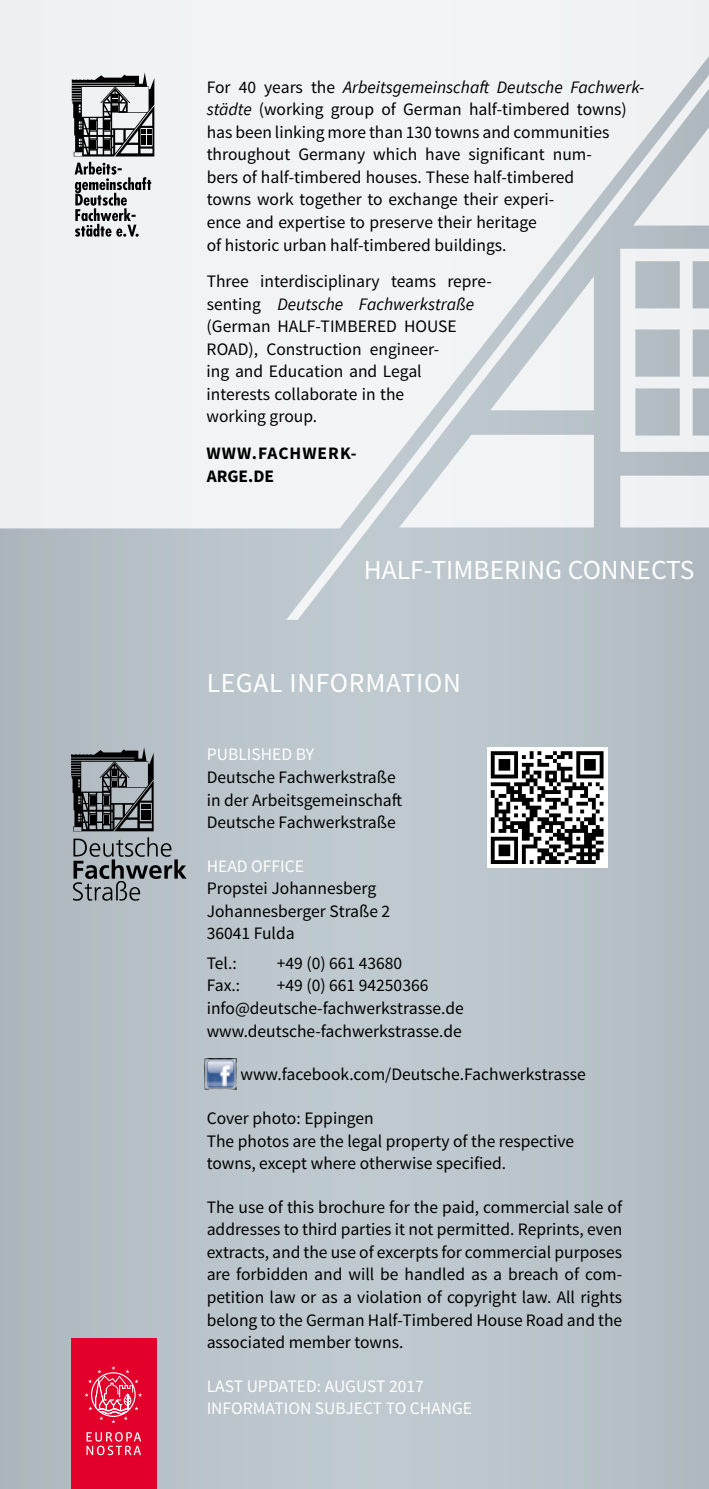
<style>
.page{position:relative;width:709px;height:1489px;background:#fff}
.page>*{position:absolute;margin:0;border:0;box-sizing:border-box;transform-origin:0 0}
.t1{font:27.5px "Source Sans Pro";color:#fff}
.t2{font:27.5px "Source Sans Pro";letter-spacing:.025em;color:#fff}
.t3{font:17.5px/22.5px "Source Sans Pro";color:#000}
.t4{font:17.5px "Source Sans Pro";color:#fff}
.t5{font:700 17.5px "Source Sans Pro";color:#000}
.s1{font-style:italic}
</style>
<div class="page">
<div style="left:0;top:0;width:709px;height:1488px;background:linear-gradient(to right,#b6c0c6,#bac4ca)"></div>
<div style="left:0;top:0;width:709px;height:528px;background:#f0f2f3"></div>
<svg style="left:71px;top:747px;width:116px;height:153px;background:#868e92"></svg>
<svg style="left:286px;top:28px;width:423px;height:592px;fill:#f1f3f4"></svg>
<div style="left:71px;top:1338px;width:85px;height:150px;background:#e2002b"></div>
<svg style="left:84px;top:1366px;width:58px;height:57px"></svg>
<svg style="left:86px;top:1432px;width:55px;height:22px"></svg>
<div style="left:487px;top:747px;width:120px;height:120px;background:#fff"></div>
<svg style="left:491px;top:751px;width:112px;height:113px"></svg>
<svg style="left:72px;top:72px;width:82px;height:165px"></svg>
<img style="left:205px;top:1058px;width:32px;height:31px">
<p class="t3" style="left:207px;top:76px;width:439px">For 40 years the <span class="s1">Arbeitsgemeinschaft Deutsche Fachwerk&shy;städte</span> (working group of German half-timbered towns) has been linking more than 130 towns and communities throughout Germany which have significant num-<br>bers of half-timbered houses. These half-timbered<br>towns work together to exchange their experi-<br>ence and expertise to preserve their heritage<br>of historic urban half-timbered buildings.</p>
<p class="t3" style="left:207px;top:270px;width:287px">Three interdisciplinary teams repre&shy;senting <span class="s1">Deutsche Fachwerkstraße </span>(German half-timbered house road), Construction engineer-<br>ing and Education and Legal<br>interests collaborate in the<br>working group.</p>
<p class="t5" style="left:207px;top:442px;width:16px">WWW</p>
<p class="t5" style="left:252px;top:442px;width:17px">.FAC</p>
<p class="t5" style="left:289px;top:442px;width:26px">HWERK</p>
<p class="t5" style="left:351px;top:442px;width:7px">-</p>
<p class="t5" style="left:207px;top:464px;width:12px">ARGE</p>
<p class="t5" style="left:248px;top:464px;width:16px">.DE</p>
<h1 class="t1" style="left:364px;top:552px;width:221px">half-timbering CONNECTS</h1>
<h1 class="t2" style="left:207px;top:665px;width:256px">Legal I nformation</h1>
<p class="t4" style="left:207px;top:743px;width:11px">PUBLISHED</p>
<p class="t4" style="left:296px;top:743px;width:10px">BY</p>
<p class="t3" style="left:207px;top:766px;width:197px">Deutsche Fachwerkstraße in der Arbeitsgemeinschaft<br>Deutsche Fachwerkstraße</p>
<p class="t4" style="left:207px;top:855px;width:11px">HEAD</p>
<p class="t4" style="left:251px;top:855px;width:38px">OFFICE</p>
<p class="t3" style="left:207px;top:877px;width:185px">Propstei Johannesberg<br>Johannesberger Straße 2<br>36041 Fulda</p>
<p class="t3" style="left:207px;top:952px;width:32px">Tel.:</p>
<p class="t3" style="left:277px;top:952px;width:127px">+49 (0) 661 43680</p>
<p class="t3" style="left:207px;top:974px;width:35px">Fax.:</p>
<p class="t3" style="left:207px;top:974px;width:258px;text-indent:70px">+49 (0) 661 94250366 info@deutsche-fachwerkstrasse.de www.deutsche-fachwerkstrasse.de</p>
<p class="t3" style="left:240px;top:1063px;width:347px">www.facebook.com/Deutsche.Fachwerkstrasse</p>
<p class="t3" style="left:207px;top:1107px;width:369px">Cover photo: Eppingen<br>The photos are the legal property of the respective towns, except where otherwise specified.</p>
<p class="t3" style="left:207px;top:1196px;width:417px;text-align:justify">The use of this brochure for the paid, commercial sale of addresses to third parties it not permitted. Reprints, even extracts, and the use of excerpts for commercial purposes are forbidden and will be handled as a breach of com&shy;petition law or as a violation of copyright law. All rights belong to the German H alf-Timbered House Road and the associated member towns.</p>
<p class="t4" style="left:207px;top:1374px;width:10px">LAST</p>
<p class="t4" style="left:247px;top:1374px;width:11px">UPDATED</p>
<p class="t4" style="left:317px;top:1374px;width:109px">: August 2017</p>
<p class="t4" style="left:207px;top:1397px;width:36px">IN FORMATION</p>
<p class="t4" style="left:315px;top:1397px;width:49px">SUBJECT</p>
<p class="t4" style="left:386px;top:1397px;width:36px">TO CHANGE</p>
</div>
